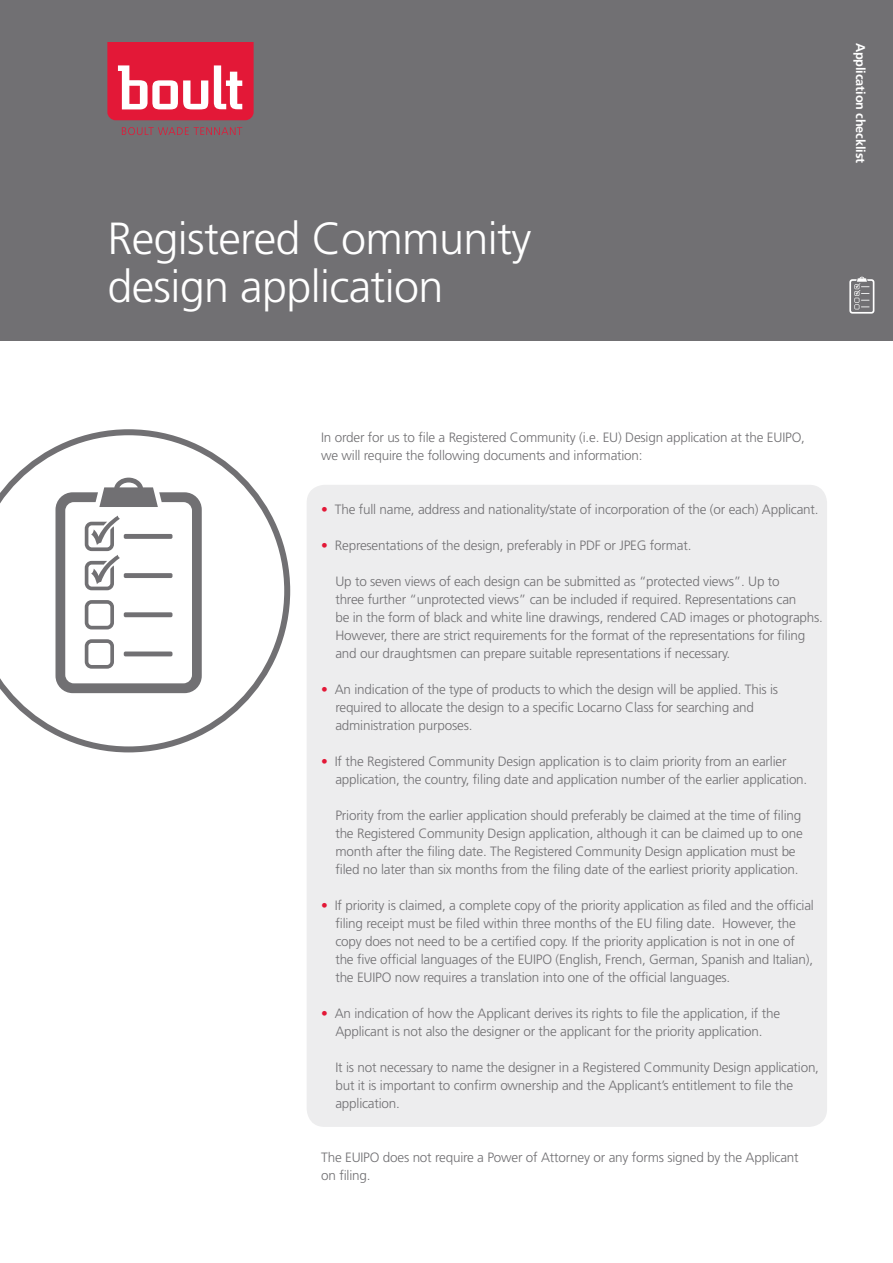
<style>
.page{position:relative;width:893px;height:1263px;background:#fff}
.page>*{position:absolute;margin:0;border:0;box-sizing:border-box;transform-origin:0 0}
.t1{font:300 45px/48px "Frutiger";letter-spacing:-.015em;color:#fff}
.t2{font:300 13.5px/18px "Frutiger";letter-spacing:-.015em;color:#717073}
.t3{font:700 12.75px "Frutiger";letter-spacing:-.01em;color:#fff}
.s1{color:#e31837}
</style>
<div class="page">
<div style="left:307px;top:485px;width:520px;height:642px;background:#ededee;border-radius:18px"></div>
<div style="left:0;top:0;width:893px;height:340px;background:#717073"></div>
<svg style="left:107px;top:43px;width:147px;height:77px;background:#e74860"></svg>
<svg style="left:122px;top:127px;width:120px;height:8px"></svg>
<svg style="left:0;top:429px;width:290px;height:323px"></svg>
<svg style="left:56px;top:478px;width:146px;height:215px"></svg>
<svg style="left:849px;top:277px;width:25px;height:37px"></svg>
<h1 class="t1" style="left:107px;top:214px;width:425px">Registered Community design application</h1>
<p class="t3" style="left:868px;top:43px;width:122px;rotate:90deg">Application checklist</p>
<p class="t2" style="left:321px;top:428px;width:485px">In order for us to file a Registered Community (i.e. EU) Design application at the EUIPO, we will require the following documents and information:</p>
<p class="t2" style="left:321px;top:500px;width:499px"><span class="s1">•</span> The full name, address and nationality/state of incorporation of the (or each) Applicant.</p>
<p class="t2" style="left:321px;top:536px;width:372px"><span class="s1">•</span> Representations of the design, preferably in PDF or JPEG format.</p>
<p class="t2" style="left:335px;top:572px;width:489px">Up to seven views of each design can be submitted as “protected views”. Up to<br>three further “unprotected views” can be included if required. Representations can<br>be in the form of black and white line drawings, rendered CAD images or photographs.<br>However, there are strict requirements for the format of the representations for filing and our draughtsmen can prepare suitable representations if necessary.</p>
<p class="t2" style="left:335px;top:680px;width:444px;text-indent:-14px"><span class="s1">•</span> An indication of the type of products to which the design will be applied. This is required to allocate the design to a specific Locarno Class for searching and administration purposes.</p>
<p class="t2" style="left:335px;top:752px;width:473px;text-indent:-14px"><span class="s1">•</span> If the Registered Community Design application is to claim priority from an earlier application, the country, filing date and application number of the earlier application.</p>
<p class="t2" style="left:335px;top:806px;width:469px">Priority from the earlier application should preferably be claimed at the time of filing the Registered Community Design application, although it can be claimed up to one month after the filing date. The Registered Community Design application must be filed no later than six months from the filing date of the earliest priority application.</p>
<p class="t2" style="left:335px;top:896px;width:480px;text-indent:-14px"><span class="s1">•</span> If priority is claimed, a complete copy of the priority application as filed and the official filing receipt must be filed within three months of the EU filing date. However, the copy does not need to be a certified copy. If the priority application is not in one of the five official languages of the EUIPO (English, French, German, Spanish and Italian), the EUIPO now requires a translation into one of the official languages.</p>
<p class="t2" style="left:321px;top:1004px;width:460px;text-align:center"><span class="s1">•</span> An indication of how the Applicant derives its rights to file the application, if the<br>Applicant is not also the designer or the applicant for the priority application.</p>
<p class="t2" style="left:335px;top:1058px;width:485px">It is not necessary to name the designer in a Registered Community Design application, but it is important to confirm ownership and the Applicant’s entitlement to file the application.</p>
<p class="t2" style="left:321px;top:1148px;width:479px">The EUIPO does not require a Power of Attorney or any forms signed by the Applicant on filing.</p>
</div>
